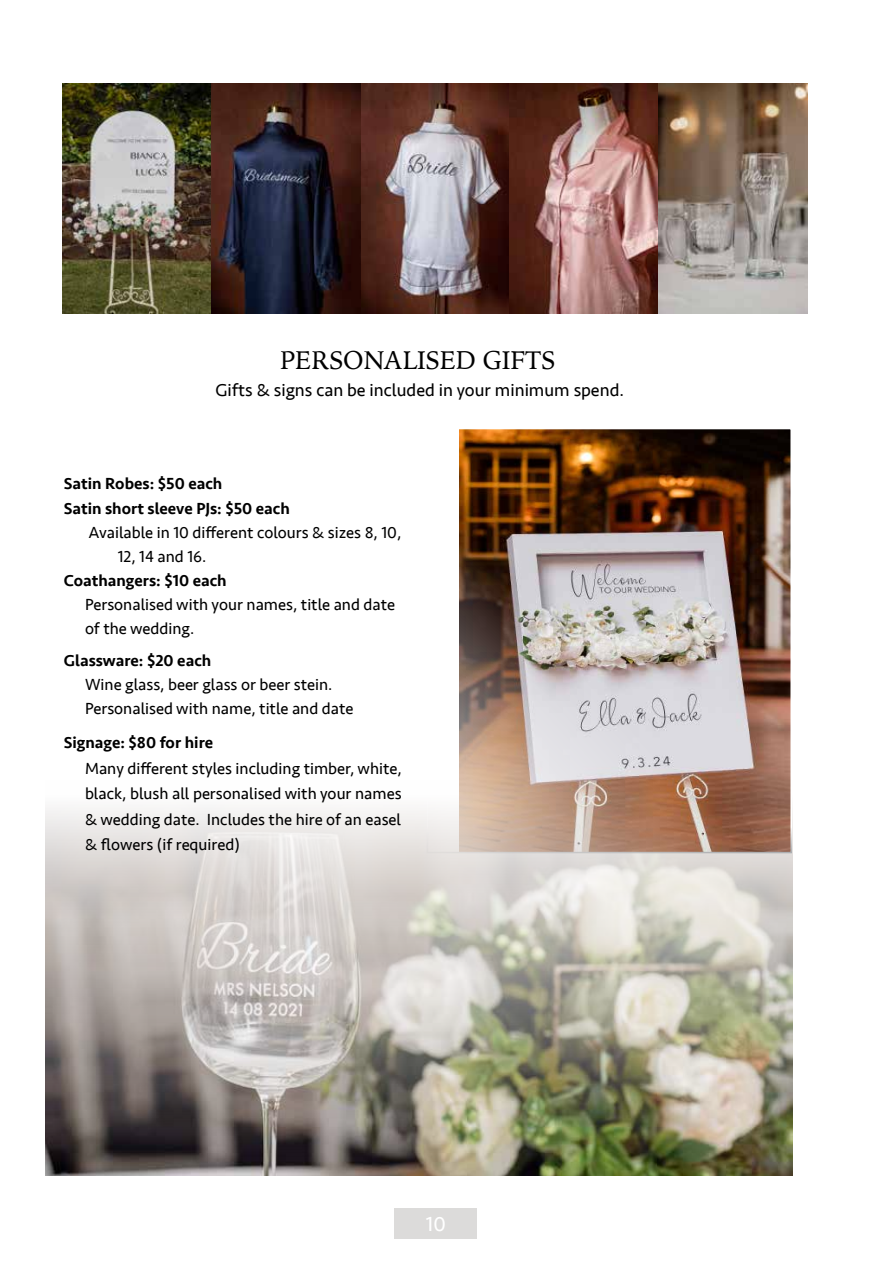
<style>
.page{position:relative;width:893px;height:1263px;background:#fff}
.page>*{position:absolute;margin:0;border:0;box-sizing:border-box;transform-origin:0 0}
.t1{font:25.5px "Iowan Old Style";color:#000}
.t2{font:21px "Seravek";color:#fff}
.t3{font:18px "Seravek";color:#000}
.t4{font:16.5px/24px "Seravek";color:#000}
.t5{font:500 16.5px/24px "Seravek";color:#000}
</style>
<div class="page">
<div style="left:394px;top:1208px;width:83px;height:30px;background:#dcdbda"></div>
<img style="left:46px;top:808px;width:746px;height:367px">
<img style="left:211px;top:83px;width:597px;height:230px">
<img style="left:63px;top:83px;width:148px;height:230px">
<img style="left:459px;top:431px;width:330px;height:419px">
<div style="left:427px;top:428px;width:365px;height:425px;border:2px solid #fff"></div>
<h1 class="t1" style="left:280px;top:351px;width:276px">PERSONALISED GIFTS</h1>
<p class="t3" style="left:215px;top:377px;width:410px">Gifts &amp; signs can be included in your minimum spend.</p>
<p class="t5" style="left:64px;top:473px;width:228px">Satin Robes: $50 each<br>Satin short sleeve PJs: $50 each</p>
<p class="t4" style="left:118px;top:520px;width:285px;text-indent:-29px">Available in 10 different colours &amp; sizes 8, 10,<br>12, 14 and 16.</p>
<p class="t5" style="left:64px;top:569px;width:164px">Coathangers: $10 each</p>
<p class="t4" style="left:85px;top:592px;width:312px">Personalised with your names, title and date of the wedding.</p>
<p class="t5" style="left:64px;top:649px;width:149px">Glassware: $20 each</p>
<p class="t4" style="left:85px;top:672px;width:270px">Wine glass, beer glass or beer stein.<br>Personalised with name, title and date</p>
<p class="t5" style="left:64px;top:731px;width:151px">Signage: $80 for hire</p>
<p class="t4" style="left:85px;top:755px;width:318px;line-height:25.5px;text-align:justify">Many different styles including timber, white, black, blush all personalised with your names &amp; wedding date. Includes the hire of an easel &amp; flowers (if required)</p>
<p class="t2" style="left:426px;top:1207px;width:21px">10</p>
</div>
